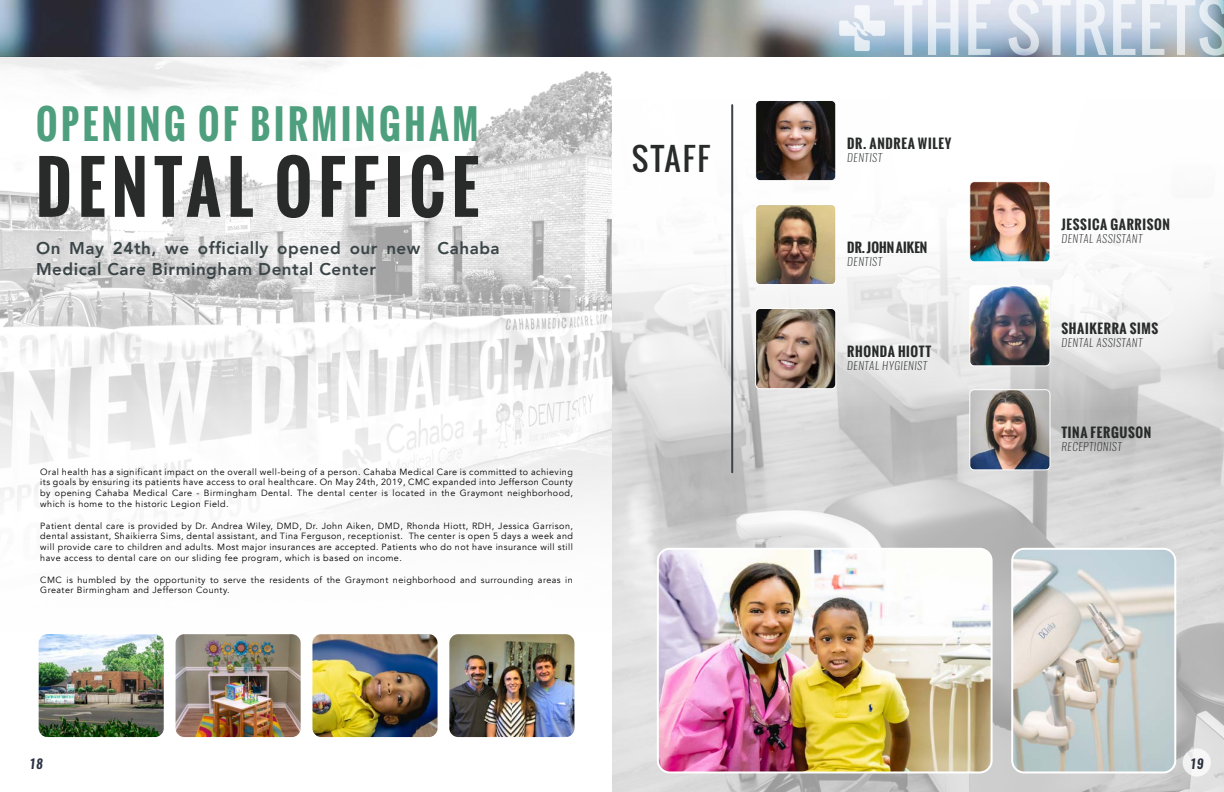
<style>
.page{position:relative;width:1224px;height:792px;background:#fff}
.page>*{position:absolute;margin:0;border:0;box-sizing:border-box;transform-origin:0 0}
.t1{font:700 69.3px "Oswald";letter-spacing:.1em;color:#292b2b;scale:.91 1}
.t2{font:65px "Oswald";letter-spacing:.025em;color:#d1d2d4}
.t3{font:700 39.6px "Oswald";letter-spacing:.1em;color:#4e9f7e;scale:.91 1}
.t4{font:31px "Oswald";letter-spacing:.075em;color:#292b2b}
.t5{font:800 17px/20.4px "Avenir";letter-spacing:.03em;color:#3b4547}
.t6{font:700 13px "Oswald";letter-spacing:.05em;color:#292b2b}
.t7{font:700 13px "Oswald";color:#292b2b}
.t8{font:italic 600 13px "Oswald";color:#2a3040}
.t9{font:italic 200 11px "Oswald";letter-spacing:.05em;color:#292b2b}
.t10{font:9px/10.8px "Avenir";letter-spacing:.05em;color:#000;text-align:justify}
</style>
<div class="page">
<img style="left:612px;top:410px;width:612px;height:382px">
<svg style="left:612px;top:56px;width:612px;height:354px"></svg>
<img style="left:0;top:0;width:1224px;height:56px">
<svg style="left:839px;top:5px;width:46px;height:46px"></svg>
<div style="left:1183px;top:748px;width:28px;height:29px;background:#f7f7f7;border-radius:50%"></div>
<img style="left:0;top:56px;width:612px;height:273px">
<img style="left:756px;top:100px;width:80px;height:81px">
<div style="left:755px;top:100px;width:81px;height:81px;border:1px solid #fff;border-radius:4px"></div>
<img style="left:970px;top:182px;width:80px;height:80px">
<div style="left:969px;top:181px;width:81px;height:81px;border:1px solid #fff;border-radius:4px"></div>
<img style="left:756px;top:204px;width:80px;height:81px">
<div style="left:755px;top:204px;width:81px;height:81px;border:1px solid #fff;border-radius:4px"></div>
<img style="left:970px;top:286px;width:80px;height:80px">
<div style="left:969px;top:285px;width:81px;height:81px;border:1px solid #fff;border-radius:4px"></div>
<img style="left:756px;top:309px;width:80px;height:80px">
<div style="left:755px;top:308px;width:81px;height:81px;border:1px solid #fff;border-radius:4px"></div>
<img style="left:970px;top:390px;width:80px;height:80px">
<div style="left:969px;top:389px;width:81px;height:81px;border:1px solid #fff;border-radius:4px"></div>
<hr style="left:731px;top:105px;width:2px;height:367px;background:#3b4547">
<svg style="left:0;top:329px;width:612px;height:179px"></svg>
<img style="left:40px;top:635px;width:123px;height:101px">
<div style="left:37px;top:632px;width:129px;height:107px;border:2px solid #fff;border-radius:10px"></div>
<img style="left:177px;top:635px;width:123px;height:101px">
<div style="left:174px;top:632px;width:129px;height:107px;border:2px solid #fff;border-radius:10px"></div>
<img style="left:313px;top:635px;width:124px;height:101px">
<div style="left:310px;top:632px;width:130px;height:107px;border:2px solid #fff;border-radius:10px"></div>
<img style="left:450px;top:635px;width:123px;height:101px">
<div style="left:447px;top:632px;width:129px;height:107px;border:2px solid #fff;border-radius:10px"></div>
<img style="left:658px;top:549px;width:334px;height:223px">
<div style="left:657px;top:548px;width:336px;height:225px;border:2px solid #fff;border-radius:12px"></div>
<img style="left:1012px;top:549px;width:163px;height:223px">
<div style="left:1011px;top:548px;width:165px;height:225px;border:2px solid #fff;border-radius:12px"></div>
<div style="left:35px;top:462px;width:544px;height:140px;background:#fff"></div>
<h3 class="t3" style="left:36px;top:95px;width:488px">OPENING OF BIRMINGHAM</h3>
<h1 class="t1" style="left:36px;top:136px;width:488px">DENTAL OFFICE</h1>
<h3 class="t5" style="left:36px;top:238px;width:465px">On May 24th, we officially opened our new Cahaba<br>Medical Care Birmingham Dental Center</h3>
<h3 class="t4" style="left:632px;top:136px;width:80px">STAFF</h3>
<p class="t10" style="left:40px;top:466px;width:534px">Oral health has a significant impact on the overall well-being of a person. Cahaba Medical Care is committed to achieving its goals by ensuring its patients have access to oral healthcare. On May 24th, 2019, CMC expanded into Jefferson County by opening Cahaba Medical Care - Birmingham Dental. The dental center is located in the Graymont neighborhood, which is home to the historic Legion Field.</p>
<p class="t10" style="left:40px;top:520px;width:534px">Patient dental care is provided by Dr. Andrea Wiley, DMD, Dr. John Aiken, DMD, Rhonda Hiott, RDH, Jessica Garrison, dental assistant, Shaikierra Sims, dental assistant, and Tina Ferguson, receptionist. The center is open 5 days a week and will provide care to children and adults. Most major insurances are accepted. Patients who do not have insurance will still have access to dental care on our sliding fee program, which is based on income.</p>
<p class="t10" style="left:40px;top:574px;width:534px">CMC is humbled by the opportunity to serve the residents of the Graymont neighborhood and surrounding areas in<br>Greater Birmingham and Jefferson County.</p>
<h3 class="t8" style="left:29px;top:754px;width:15px">18</h3>
<h2 class="t2" style="left:894px;top:-22px;width:339px">THE STREETS</h2>
<h3 class="t6" style="left:847px;top:134px;width:105px">DR. ANDREA WILEY</h3>
<p class="t9" style="left:847px;top:150px;width:36px">DENTIST</p>
<h3 class="t7" style="left:847px;top:238px;width:82px">DR. JOHN AIKEN</h3>
<p class="t9" style="left:847px;top:254px;width:36px">DENTIST</p>
<h3 class="t6" style="left:847px;top:342px;width:85px">RHONDA HIOTT</h3>
<p class="t9" style="left:847px;top:358px;width:81px">DENTAL HYGIENIST</p>
<h3 class="t6" style="left:1061px;top:215px;width:110px">JESSICA GARRISON</h3>
<p class="t9" style="left:1061px;top:231px;width:82px">DENTAL ASSISTANT</p>
<h3 class="t6" style="left:1061px;top:319px;width:98px">SHAIKERRA SIMS</h3>
<p class="t9" style="left:1061px;top:335px;width:82px">DENTAL ASSISTANT</p>
<h3 class="t6" style="left:1061px;top:423px;width:91px">TINA FERGUSON</h3>
<p class="t9" style="left:1061px;top:439px;width:62px">RECEPTIONIST</p>
<h3 class="t8" style="left:1190px;top:754px;width:15px">19</h3>
</div>
